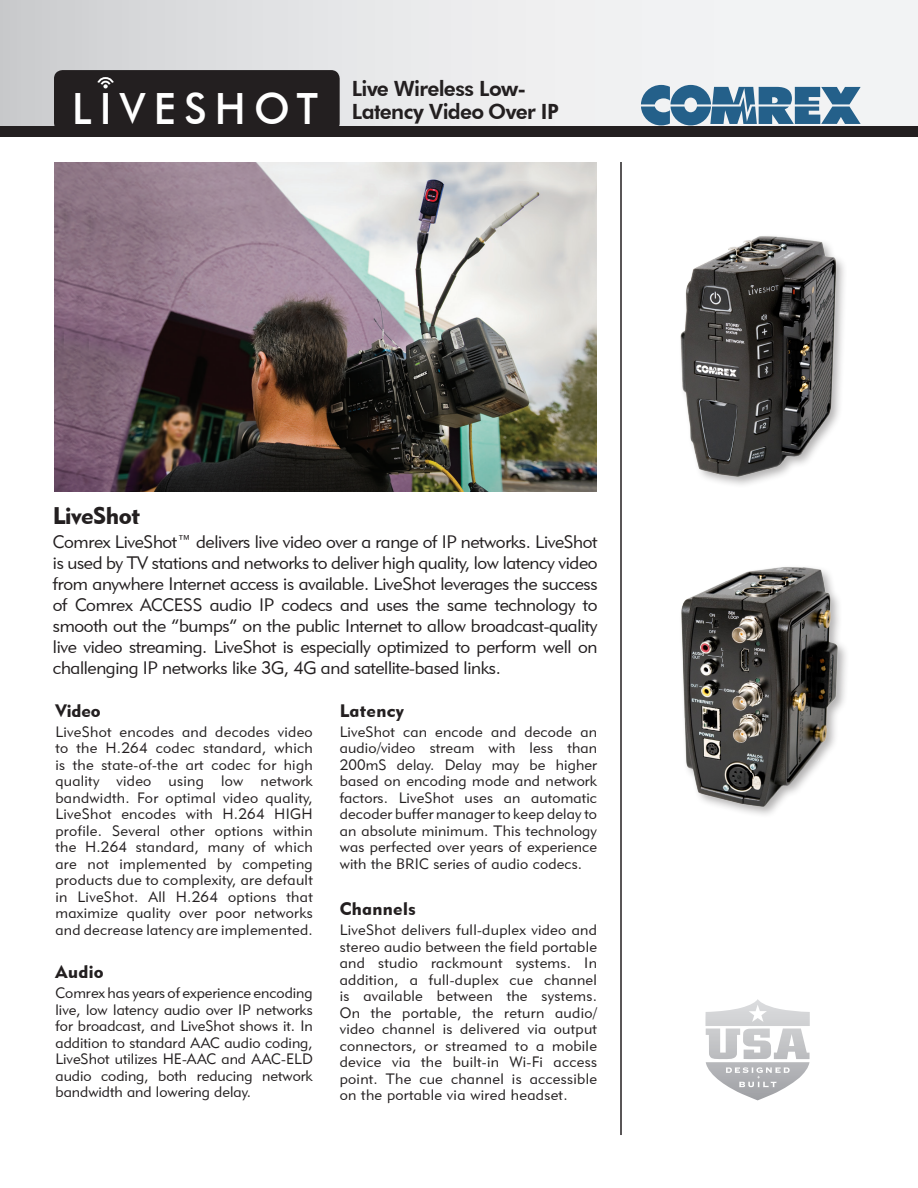
<style>
.page{position:relative;width:918px;height:1188px;background:#fff}
.page>*{position:absolute;margin:0;border:0;box-sizing:border-box;transform-origin:0 0}
.t1{font:500 43.05px "Futura BT";letter-spacing:.2em;color:#fff;scale:.96 1}
.ComrextText{font:24px "Geometric 415 BT Black A";letter-spacing:-.02em;color:#231f20}
.t2{font:800 21px/22.5px "Futura BT";letter-spacing:-.03em;color:#231f20}
.ComrextText-2{font:18px/21px "Geometric 415 BT Lite A";letter-spacing:-.02em;color:#231f20;text-align:justify}
.ComrexHead{font:18px "Geometric 415 BT Black A";letter-spacing:.02em;color:#231f20}
.ComrextText-3{font:18px "Geometric 415 BT Black A";letter-spacing:.02em;color:#231f20}
.ComrextText-4{font:15px/16.5px "Geometric 415 BT Lite A";letter-spacing:.02em;color:#231f20;text-align:justify}
</style>
<div class="page">
<div style="left:0;top:0;width:918px;height:134px;background:linear-gradient(to right,#d2d3d5,#fbfbfc)"></div>
<svg style="left:641px;top:85px;width:220px;height:40px"></svg>
<div style="left:0;top:126px;width:918px;height:10px;background:#231f20"></div>
<img style="left:54px;top:162px;width:543px;height:329px">
<hr style="left:620px;top:162px;width:2px;height:973px;background:#231f20">
<div style="left:54px;top:70px;width:286px;height:62px;background:#231f20;border-radius:9px"></div>
<svg style="left:97px;top:77px;width:17px;height:11px"></svg>
<svg style="left:705px;top:999px;width:105px;height:101px"></svg>
<img style="left:681px;top:567px;width:164px;height:244px">
<div style="left:678px;top:233px;width:170px;height:256px;background:#231f20;opacity:.35"></div>
<img style="left:678px;top:233px;width:161px;height:248px">
<p class="t1" style="left:72px;top:83px;width:257px">LIVESHOT</p>
<p class="t2" style="left:352px;top:78px;width:208px">Live Wireless Low-<br>Latency Video Over IP</p>
<p class="ComrextText" style="left:53px;top:501px;width:88px">LiveShot</p>
<p class="ComrextText-2" style="left:53px;top:531px;width:546px">Comrex LiveShot™ delivers live video over a range of IP networks. LiveShot is used by TV stations and networks to deliver high quality, low latency video from anywhere Internet access is available. LiveShot leverages the success of Comrex ACCESS audio IP codecs and uses the same technology to smooth out the “bumps” on the public Internet to allow broadcast-quality live video streaming. LiveShot is especially optimized to perform well on challenging IP networks like 3G, 4G and satellite-based links.</p>
<p class="ComrexHead" style="left:56px;top:700px;width:47px">Video</p>
<p class="ComrextText-4" style="left:56px;top:723px;width:259px">LiveShot encodes and decodes video to the H.264 codec standard, which is the state-of-the art codec for high quality video using low network bandwidth. For optimal video quality, LiveShot encodes with H.264 HIGH profile. Several other options within the H.264 standard, many of which are not implemented by competing products due to complexity, are default in LiveShot. All H.264 options that maximize quality over poor networks and decrease latency are implemented.</p>
<p class="ComrexHead" style="left:56px;top:961px;width:50px">Audio</p>
<p class="ComrextText-4" style="left:56px;top:984px;width:259px">Comrex has years of experience encoding live, low latency audio over IP networks for broadcast, and LiveShot shows it. In addition to standard AAC audio coding, LiveShot utilizes HE-AAC and AAC-ELD audio coding, both reducing network bandwidth and lowering delay.</p>
<p class="ComrextText-3" style="left:340px;top:700px;width:66px">Latency</p>
<p class="ComrextText-4" style="left:340px;top:723px;width:259px">LiveShot can encode and decode an audio/video stream with less than 200mS delay. Delay may be higher based on encoding mode and network factors. LiveShot uses an automatic decoder buffer manager to keep delay to an absolute minimum. This technology was perfected over years of experience with the BRIC series of audio codecs.</p>
<p class="ComrexHead" style="left:340px;top:898px;width:78px">Channels</p>
<p class="ComrextText-4" style="left:340px;top:922px;width:259px">LiveShot delivers full-duplex video and stereo audio between the field portable and studio rackmount systems. In addition, a full-duplex cue channel is available between the systems.<br>On the portable, the return audio/ video channel is delivered via output connectors, or streamed to a mobile device via the built-in Wi-Fi access point. The cue channel is accessible on the portable via wired headset.</p>
</div>
